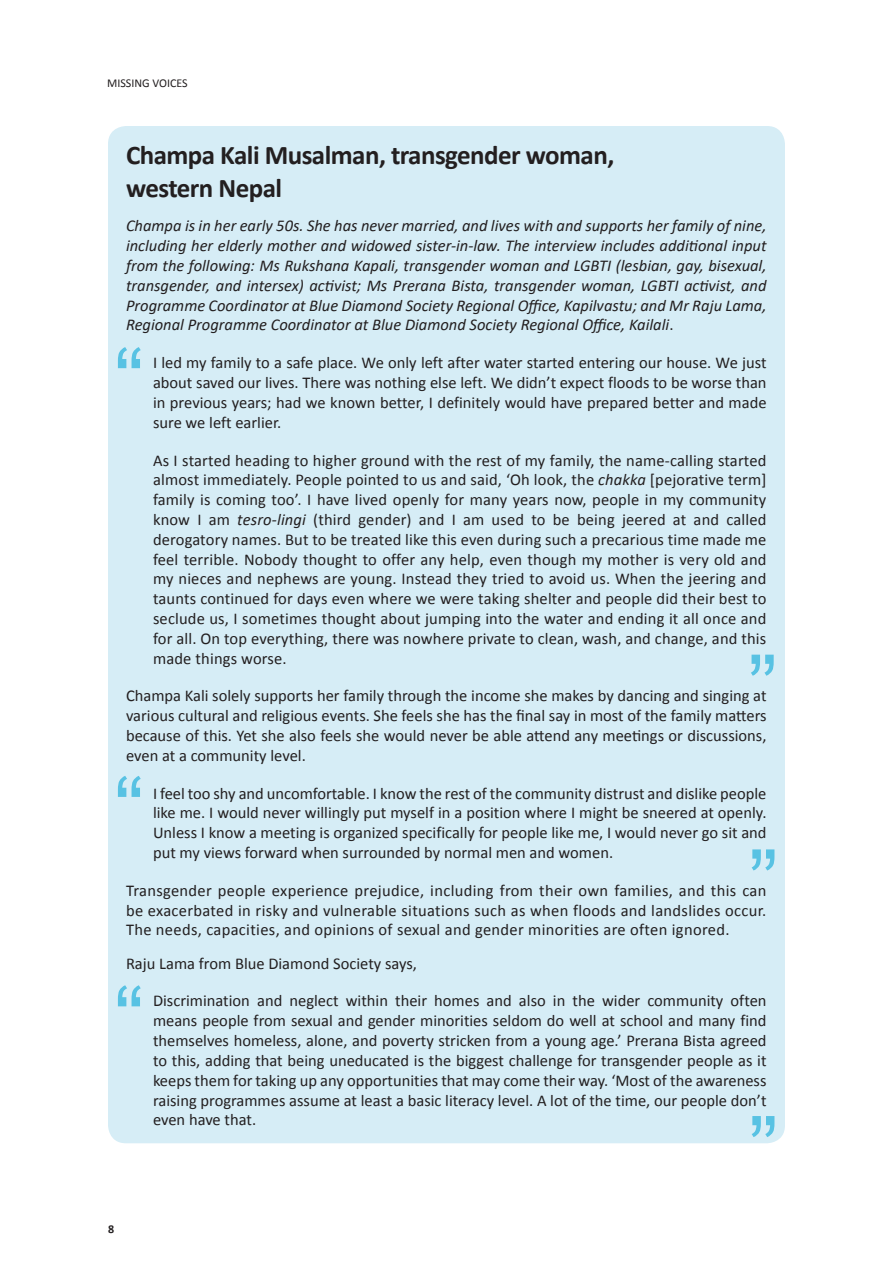
<style>
.page{position:relative;width:893px;height:1263px;background:#fff}
.page>*{position:absolute;margin:0;border:0;box-sizing:border-box;transform-origin:0 0}
.t1{font:90px/194.7px "Arial";color:#58c2e3}
.t2{font:700 27px/32.4px "Calibri";letter-spacing:-.02em;color:#231f20}
.t3{font:16.5px/19.8px "Calibri";color:#231f20;text-align:justify}
.t4{font:italic 16.5px/19.8px "Calibri";color:#231f20;text-align:justify}
.t5{font:12px "Calibri";color:#231f20}
.t6{font:700 12px "Calibri";color:#231f20}
.s1{font-style:normal}
.s2{font-style:italic}
</style>
<div class="page">
<div style="left:108px;top:126px;width:677px;height:1017px;background:#d6edf6;border-radius:18px"></div>
<p class="t5" style="left:107px;top:76px;width:82px">Missing Voices</p>
<h2 class="t2" style="left:126px;top:138px;width:490px">Champa Kali Musalman, transgender woman, western Nepal</h2>
<p class="t4" style="left:126px;top:215px;width:642px">Champa is in her early 50s. She has never married, and lives with and supports her family of nine, including her elderly mother and widowed sister-in-law. The interview includes additional input from the following: Ms Rukshana Kapali, transgender woman and LGBTI (lesbian, gay, bisexual, transgender, and intersex) activist; Ms Prerana Bista, transgender woman, LGBTI activist, and Programme Coordinator at Blue Diamond Society Regional Office, Kapilvastu; and Mr Raju Lama, Regional Programme Coordinator at Blue Diamond Society Regional Office, Kailali<span class="s1">.</span></p>
<p class="t3" style="left:153px;top:352px;width:615px">I led my family to a safe place. We only left after water started entering our house. We just about saved our lives. There was nothing else left. We didn’t expect floods to be worse than in previous years; had we known better, I definitely would have prepared better and made sure we left earlier.</p>
<p class="t3" style="left:153px;top:449px;width:615px">As I started heading to higher ground with the rest of my family, the name-calling started almost immediately. People pointed to us and said, ‘Oh look, the <span class="s2">chakka</span> [pejorative term] family is coming too’. I have lived openly for many years now, people in my community know I am <span class="s2">tesro-lingi</span> (third gender) and I am used to be being jeered at and called derogatory names. But to be treated like this even during such a precarious time made me feel terrible. Nobody thought to offer any help, even though my mother is very old and my nieces and nephews are young. Instead they tried to avoid us. When the jeering and taunts continued for days even where we were taking shelter and people did their best to seclude us, I sometimes thought about jumping into the water and ending it all once and for all. On top everything, there was nowhere private to clean, wash, and change, and this made things worse.</p>
<p class="t3" style="left:126px;top:685px;width:642px">Champa Kali solely supports her family through the income she makes by dancing and singing at various cultural and religious events. She feels she has the final say in most of the family matters because of this. Yet she also feels she would never be able attend any meetings or discussions, even at a community level.</p>
<p class="t3" style="left:153px;top:782px;width:615px">I feel too shy and uncomfortable. I know the rest of the community distrust and dislike people like me. I would never willingly put myself in a position where I might be sneered at openly.<br>Unless I know a meeting is organized specifically for people like me, I would never go sit and put my views forward when surrounded by normal men and women.</p>
<p class="t3" style="left:126px;top:880px;width:642px">Transgender people experience prejudice, including from their own families, and this can be exacerbated in risky and vulnerable situations such as when floods and landslides occur.<br>The needs, capacities, and opinions of sexual and gender minorities are often ignored.</p>
<p class="t3" style="left:126px;top:952px;width:292px">Raju Lama from Blue Diamond Society says,</p>
<p class="t3" style="left:153px;top:990px;width:615px">Discrimination and neglect within their homes and also in the wider community often means people from sexual and gender minorities seldom do well at school and many find themselves homeless, alone, and poverty stricken from a young age.’ Prerana Bista agreed to this, adding that being uneducated is the biggest challenge for transgender people as it keeps them for taking up any opportunities that may come their way. ‘Most of the awareness raising programmes assume at least a basic literacy level. A lot of the time, our people don’t even have that.</p>
<h1 class="t1" style="left:114px;top:283px;width:31px">“</h1>
<h1 class="t1" style="left:748px;top:590px;width:32px">” ”</h1>
<h1 class="t1" style="left:114px;top:712px;width:31px">“</h1>
<h1 class="t1" style="left:114px;top:921px;width:31px">“</h1>
<h1 class="t1" style="left:748px;top:1051px;width:31px">”</h1>
<p class="t6" style="left:108px;top:1221px;width:8px">8</p>
</div>
